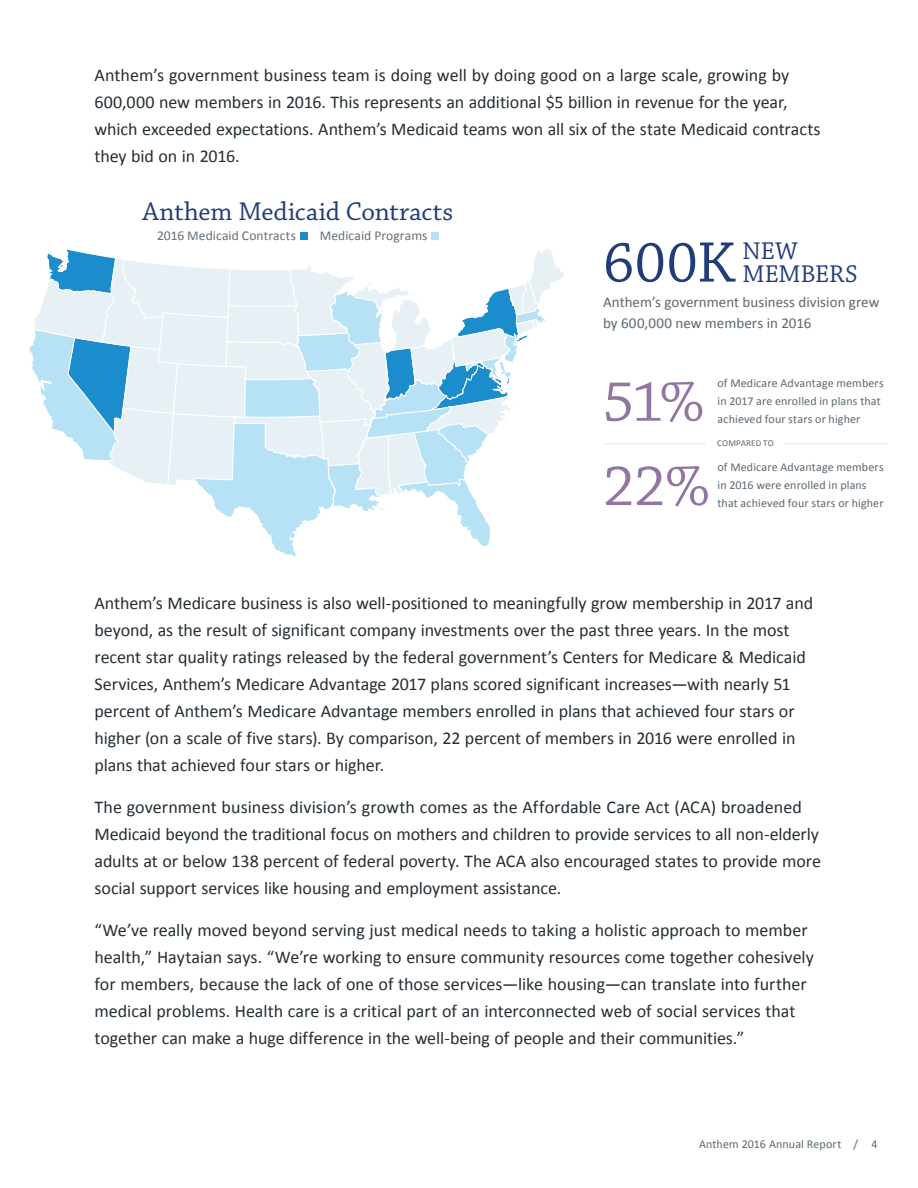
<style>
.page{position:relative;width:918px;height:1188px;background:#fff}
.page>*{position:absolute;margin:0;border:0;box-sizing:border-box;transform-origin:0 0}
.t1{font:60px "Chaparral Pro";color:#9375a1}
.t2{font:60px "Chaparral Pro";color:#223b79}
.t3{font:27px "Chaparral Pro";color:#223b79}
.t4{font:25.5px/22.5px "Chaparral Pro";color:#223b79}
.Heading_2{font:18px/27px "Calibri";letter-spacing:-.005em;color:#242e34}
.t5{font:15px/21px "Calibri";color:#5a6770}
.t6{font:13.5px "Calibri";letter-spacing:.01em;color:#626f78}
.t7{font:12px/18px "Calibri";letter-spacing:.01em;color:#5a6770}
.t8{font:12px "Calibri";letter-spacing:.01em;color:#596770}
.t9{font:9px "Calibri";letter-spacing:.015em;color:#5a6770}
</style>
<div class="page">
<svg style="left:29px;top:249px;width:536px;height:308px"></svg>
<div style="left:432px;top:233px;width:7px;height:7px;background:#b7e2f6"></div>
<div style="left:300px;top:233px;width:8px;height:7px;background:#1c8dcc"></div>
<hr style="left:603px;top:443px;width:103px;height:1px;background:#e7f0f5">
<hr style="left:785px;top:443px;width:103px;height:1px;background:#e7f0f5">
<p class="Heading_2" style="left:94px;top:61px;width:728px">Anthem’s government business team is doing well by doing good on a large scale, growing by 600,000 new members in 2016. This represents an additional $5 billion in revenue for the year, which exceeded expectations. Anthem’s Medicaid teams won all six of the state Medicaid contracts they bid on in 2016.</p>
<p class="t3" style="left:142px;top:197px;width:312px">Anthem Medicaid Contracts</p>
<p class="t6" style="left:157px;top:227px;width:140px">2016 Medicaid Contracts</p>
<p class="t6" style="left:320px;top:227px;width:109px">Medicaid Programs</p>
<p class="t4" style="left:742px;top:241px;width:117px">NEW<br>MEMBERS</p>
<p class="t2" style="left:603px;top:229px;width:133px">600K</p>
<p class="t5" style="left:603px;top:291px;width:278px">Anthem’s government business division grew by 600,000 new members in 2016</p>
<p class="t1" style="left:603px;top:368px;width:103px">51%</p>
<p class="t7" style="left:718px;top:373px;width:168px">of Medicare Advantage members in 2017 are enrolled in plans that achieved four stars or higher</p>
<p class="t9" style="left:717px;top:438px;width:58px">COMPARED TO</p>
<p class="t1" style="left:603px;top:453px;width:109px">22%</p>
<p class="t7" style="left:718px;top:458px;width:168px">of Medicare Advantage members in 2016 were enrolled in plans that achieved four stars or higher</p>
<p class="Heading_2" style="left:94px;top:589px;width:720px">Anthem’s Medicare business is also well-positioned to meaningfully grow membership in 2017 and beyond, as the result of significant company investments over the past three years. In the most recent star quality ratings released by the federal government’s Centers for Medicare &amp; Medicaid Services, Anthem’s Medicare Advantage 2017 plans scored significant increases—with nearly 51 percent of Anthem’s Medicare Advantage members enrolled in plans that achieved four stars or higher (on a scale of five stars). By comparison, 22 percent of members in 2016 were enrolled in plans that achieved four stars or higher.</p>
<p class="Heading_2" style="left:94px;top:793px;width:728px">The government business division’s growth comes as the Affordable Care Act (ACA) broadened Medicaid beyond the traditional focus on mothers and children to provide services to all non-elderly adults at or below 138 percent of federal poverty. The ACA also encouraged states to provide more social support services like housing and employment assistance.</p>
<p class="Heading_2" style="left:94px;top:916px;width:721px">“We’ve really moved beyond serving just medical needs to taking a holistic approach to member health,” Haytaian says. “We’re working to ensure community resources come together cohesively for members, because the lack of one of those services—like housing—can translate into further medical problems. Health care is a critical part of an interconnected web of social services that together can make a huge difference in the well-being of people and their communities.”</p>
<p class="t8" style="left:699px;top:1136px;width:180px">Anthem 2016 Annual Report / 4</p>
</div>
